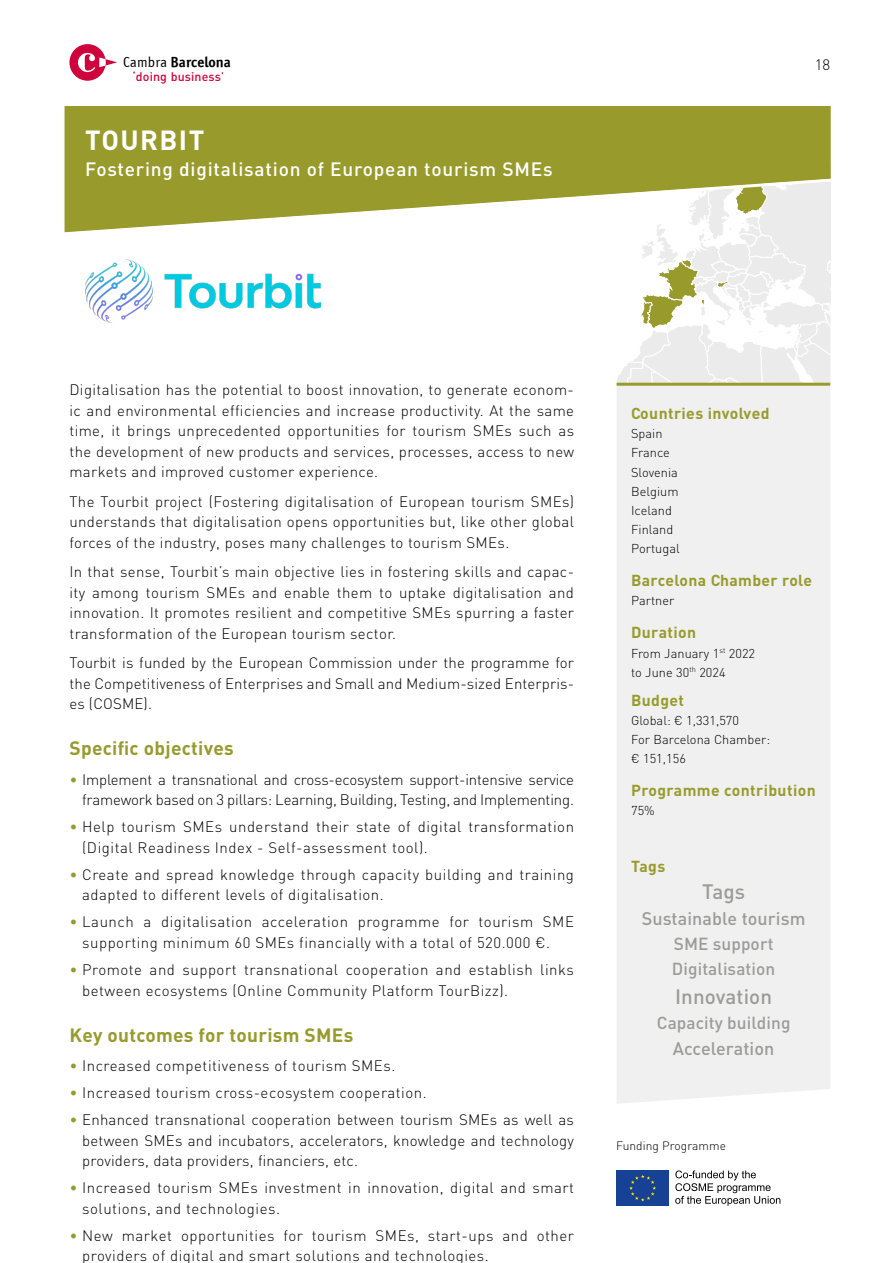
<style>
.page{position:relative;width:893px;height:1263px;background:#fff}
.page>*{position:absolute;margin:0;border:0;box-sizing:border-box;transform-origin:0 0}
.t1{font:700 27.3px "DIN";letter-spacing:.05em;color:#fff}
.t2{font:500 20.7px "DIN";letter-spacing:.005em;color:#9b9b9a}
.t3{font:500 19.2px "DIN";letter-spacing:.04em;color:#fff}
.t4{font:700 19.2px "DIN";letter-spacing:.015em;color:#989b2c}
.t5{font:500 18px "DIN";letter-spacing:.005em;color:#9b9b9a}
.t6{font:500 17.25px/24.9px "DIN";letter-spacing:.005em;color:#9b9b9a}
.t7{font:700 15.75px "DIN";letter-spacing:.025em;color:#989b2c}
.t8{font:300 15px/20.7px "DIN";letter-spacing:.035em;color:#000}
.t9{font:300 15px/20.7px "DIN";letter-spacing:-.01em;color:#000;text-align:right}
.t10{font:14.7px "Officina Sans ITCTT Bold";letter-spacing:.005em;color:#000}
.t11{font:300 12.75px/19.2px "DIN";letter-spacing:.005em;color:#000}
.t12{font:500 12.45px "DIN";letter-spacing:.01em;color:#d0043c}
.t13{font:300 12px "DIN";letter-spacing:.005em;color:#000}
.t14{font:12px "DIN";letter-spacing:.005em;color:#000}
.s1{font-family:"Officina Sans ITCTT Book"}
.s2{color:#989b2c}
</style>
<div class="page">
<div style="left:65px;top:106px;width:766px;height:66px;background:#989b2c"></div>
<svg style="left:65px;top:172px;width:766px;height:70px"></svg>
<svg style="left:617px;top:164px;width:213px;height:219px"></svg>
<div style="left:617px;top:386px;width:213px;height:717px;background:#f0f0f0"></div>
<hr style="left:617px;top:383px;width:213px;height:3px;background:#989b2c">
<svg style="left:69px;top:44px;width:48px;height:37px"></svg>
<img style="left:85px;top:259px;width:235px;height:64px">
<div style="left:617px;top:1170px;width:52px;height:36px;background:#164194"></div>
<svg style="left:629px;top:1174px;width:27px;height:27px"></svg>
<svg style="left:675px;top:1170px;width:105px;height:36px"></svg>
<p class="t10" style="left:123px;top:53px;width:109px"><span class="s1">Cambra</span> Barcelona</p>
<p class="t12" style="left:130px;top:68px;width:98px">“doing business”</p>
<h1 class="t1" style="left:85px;top:122px;width:121px">TOURBIT</h1>
<p class="t3" style="left:85px;top:156px;width:469px">Fostering digitalisation of European tourism SMEs</p>
<p class="t8" style="left:815px;top:54px;width:17px">18</p>
<p class="t8" style="left:69px;top:379px;width:506px;text-align:justify">Digitalisation has the potential to boost innovation, to generate econom&shy;ic and environmental efficiencies and increase productivity. At the same time, it brings unprecedented opportunities for tourism SMEs such as the development of new products and services, processes, access to new markets and improved customer experience.</p>
<p class="t8" style="left:69px;top:490px;width:506px;text-align:justify">The Tourbit project (Fostering digitalisation of European tourism SMEs) understands that digitalisation opens opportunities but, like other global forces of the industry, poses many challenges to tourism SMEs.</p>
<p class="t8" style="left:69px;top:561px;width:506px;text-align:justify">In that sense, Tourbit’s main objective lies in fostering skills and capac&shy;ity among tourism SMEs and enable them to uptake digitalisation and innovation. It promotes resilient and competitive SMEs spurring a faster transformation of the European tourism sector.</p>
<p class="t8" style="left:69px;top:652px;width:506px;text-align:justify">Tourbit is funded by the European Commission under the programme for the Competitiveness of Enterprises and Small and Medium-sized Enterpris&shy;es (COSME).</p>
<p class="t4" style="left:69px;top:735px;width:166px">Specific objectives</p>
<p class="t9" style="left:69px;top:768px;width:506px"><span class="s2">•</span> Implement a transnational and cross-ecosystem support-intensive service framework based on 3 pillars: Learning, Building, Testing, and Implementing.</p>
<p class="t8" style="left:82px;top:816px;width:493px;text-indent:-13px"><span class="s2">•</span> Help tourism SMEs understand their state of digital transformation (Digital Readiness Index - Self-assessment tool).</p>
<p class="t8" style="left:82px;top:863px;width:493px;text-indent:-13px"><span class="s2">•</span> Create and spread knowledge through capacity building and training adapted to different levels of digitalisation.</p>
<p class="t8" style="left:82px;top:911px;width:493px;text-indent:-13px"><span class="s2">•</span> Launch a digitalisation acceleration programme for tourism SME supporting minimum 60 SMEs financially with a total of 520.000 €.</p>
<p class="t8" style="left:82px;top:959px;width:493px;text-indent:-13px"><span class="s2">•</span> Promote and support transnational cooperation and establish links between ecosystems (Online Community Platform TourBizz).</p>
<p class="t4" style="left:69px;top:1022px;width:285px">Key outcomes for tourism SMEs</p>
<p class="t8" style="left:69px;top:1054px;width:327px"><span class="s2">•</span> Increased competitiveness of tourism SMEs.</p>
<p class="t8" style="left:69px;top:1081px;width:359px"><span class="s2">•</span> Increased tourism cross-ecosystem cooperation.</p>
<p class="t8" style="left:82px;top:1108px;width:493px;text-align:justify;text-indent:-13px"><span class="s2">•</span> Enhanced transnational cooperation between tourism SMEs as well as between SMEs and incubators, accelerators, knowledge and technology providers, data providers, financiers, etc.</p>
<p class="t8" style="left:82px;top:1177px;width:493px;text-indent:-13px"><span class="s2">•</span> Increased tourism SMEs investment in innovation, digital and smart solutions, and technologies.</p>
<p class="t8" style="left:82px;top:1224px;width:493px;text-indent:-13px"><span class="s2">•</span> New market opportunities for tourism SMEs, start-ups and other providers of digital and smart solutions and technologies.</p>
<p class="t7" style="left:631px;top:403px;width:140px">Countries involved</p>
<p class="t11" style="left:631px;top:424px;width:50px">Spain<br>France<br>Slovenia<br>Belgium<br>Iceland<br>Finland<br>Portugal</p>
<p class="t7" style="left:631px;top:570px;width:182px">Barcelona Chamber role</p>
<p class="t11" style="left:631px;top:591px;width:45px">Partner</p>
<p class="t7" style="left:631px;top:622px;width:67px">Duration</p>
<p class="t11" style="left:631px;top:643px;width:126px">From January 1<sup>st</sup> 2022 to June 30<sup>th</sup> 2024</p>
<p class="t7" style="left:631px;top:689px;width:55px">Budget</p>
<p class="t11" style="left:631px;top:710px;width:141px">Global: € 1,331,570<br>For Barcelona Chamber: € 151,156</p>
<p class="t7" style="left:631px;top:780px;width:186px">Programme contribution</p>
<p class="t11" style="left:631px;top:800px;width:25px">75%</p>
<p class="t14" style="left:617px;top:440px;width:31px">Local</p>
<p class="t7" style="left:631px;top:855px;width:36px">Tags</p>
<h2 class="t2" style="left:702px;top:877px;width:45px">Tags</h2>
<p class="t5" style="left:642px;top:906px;width:165px">Sustainable tourism</p>
<p class="t6" style="left:672px;top:930px;width:105px">SME support<br>Digitalisation</p>
<h2 class="t2" style="left:675px;top:982px;width:99px">Innovation</h2>
<p class="t6" style="left:657px;top:1009px;width:135px">Capacity building</p>
<p class="t5" style="left:673px;top:1036px;width:103px">Acceleration</p>
<p class="t13" style="left:616px;top:1138px;width:111px">Funding Programme</p>
</div>
